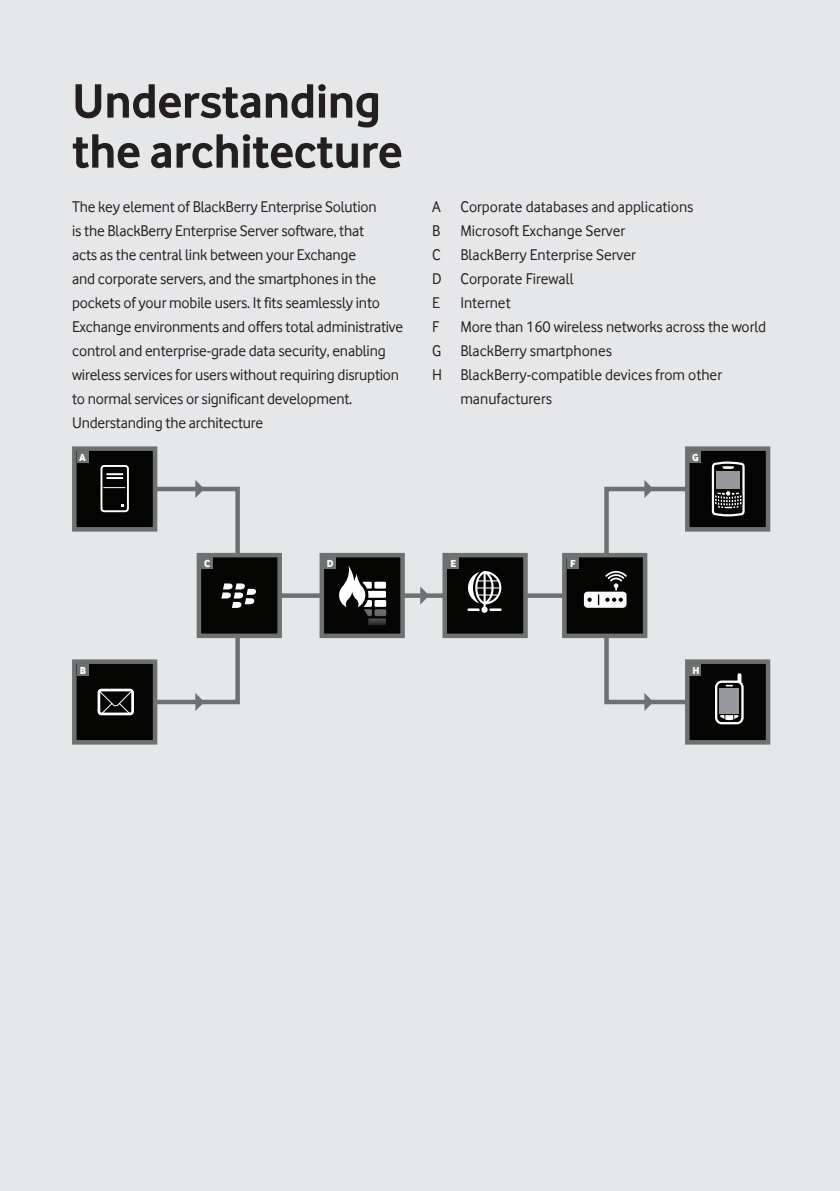
<style>
.page{position:relative;width:840px;height:1191px;background:#fff}
.page>*{position:absolute;margin:0;border:0;box-sizing:border-box;transform-origin:0 0}
.t1{font:700 50px/50px "Vodafone Rg";letter-spacing:-.01em;color:#231f20}
.t2{font:16px/24px "Vodafone Rg";letter-spacing:-.01em;color:#231f20}
.t3{font:10.6px "Vodafone Ex B";color:#fff}
</style>
<div class="page">
<div style="left:0;top:0;width:839px;height:1191px;background:#e6e7e9"></div>
<div style="left:74px;top:448px;width:81px;height:81px;background:#040503"></div>
<div style="left:72px;top:446px;width:85px;height:85px;border:5px solid #6e7172"></div>
<svg style="left:72px;top:484px;width:639px;height:261px"></svg>
<div style="left:687px;top:448px;width:80px;height:81px;background:#040503"></div>
<div style="left:684px;top:446px;width:85px;height:85px;border:5px solid #6e7172"></div>
<svg style="left:259px;top:591px;width:512px;height:154px"></svg>
<div style="left:321px;top:555px;width:81px;height:81px;background:#040503"></div>
<div style="left:319px;top:553px;width:85px;height:85px;border:5px solid #6e7172"></div>
<div style="left:444px;top:555px;width:81px;height:81px;background:#040503"></div>
<div style="left:442px;top:553px;width:85px;height:85px;border:5px solid #6e7172"></div>
<div style="left:199px;top:555px;width:80px;height:81px;background:#040503"></div>
<div style="left:196px;top:553px;width:86px;height:85px;border:5px solid #6e7172"></div>
<div style="left:564px;top:555px;width:80px;height:81px;background:#040503"></div>
<div style="left:561px;top:553px;width:86px;height:85px;border:5px solid #6e7172"></div>
<svg style="left:711px;top:461px;width:34px;height:56px"></svg>
<div style="left:100px;top:465px;width:29px;height:47px;border:2px solid #fff;border-radius:3px"></div>
<svg style="left:467px;top:571px;width:34px;height:42px"></svg>
<svg style="left:583px;top:571px;width:43px;height:37px"></svg>
<svg style="left:714px;top:673px;width:29px;height:51px"></svg>
<div style="left:719px;top:688px;width:19px;height:25px;background:#96989b"></div>
<div style="left:97px;top:688px;width:37px;height:27px;border:3px solid #fff;border-radius:3px"></div>
<svg style="left:98px;top:473px;width:158px;height:242px"></svg>
<svg style="left:420px;top:586px;width:9px;height:18px"></svg>
<svg style="left:644px;top:480px;width:9px;height:18px"></svg>
<svg style="left:644px;top:693px;width:9px;height:18px"></svg>
<div style="left:76px;top:451px;width:12px;height:12px;background:#6e7172"></div>
<div style="left:76px;top:664px;width:12px;height:12px;background:#6e7172"></div>
<div style="left:201px;top:557px;width:12px;height:12px;background:#6e7172"></div>
<div style="left:324px;top:557px;width:12px;height:12px;background:#6e7172"></div>
<div style="left:446px;top:557px;width:12px;height:12px;background:#6e7172"></div>
<div style="left:566px;top:557px;width:12px;height:12px;background:#6e7172"></div>
<div style="left:689px;top:451px;width:12px;height:12px;background:#6e7172"></div>
<div style="left:689px;top:664px;width:12px;height:12px;background:#6e7172"></div>
<svg style="left:339px;top:566px;width:47px;height:59px"></svg>
<h1 class="t1" style="left:72px;top:75px;width:332px">Understanding the architecture</h1>
<p class="t2" style="left:72px;top:194px;width:332px">The key element of BlackBerry Enterprise Solution<br>is the BlackBerry Enterprise Server software, that<br>acts as the central link between your Exchange<br>and corporate servers, and the smartphones in the pockets of your mobile users. It fits seamlessly into Exchange environments and offers total administrative control and enterprise-grade data security, enabling wireless services for users without requiring disruption to normal services or significant development.<br>Understanding the architecture</p>
<p class="t2" style="left:432px;top:194px;width:263px">A Corporate databases and applications<br>B</p>
<p class="t2" style="left:432px;top:218px;width:205px;text-indent:28px">Microsoft Exchange Server<br>C BlackBerry Enterprise Server<br>D Corporate Firewall<br>E</p>
<p class="t2" style="left:460px;top:290px;width:52px">Internet</p>
<p class="t2" style="left:432px;top:314px;width:9px">F</p>
<p class="t2" style="left:460px;top:314px;width:307px">More than 160 wireless networks across the world</p>
<p class="t2" style="left:432px;top:338px;width:181px">G BlackBerry smartphones</p>
<p class="t2" style="left:432px;top:362px;width:291px">H BlackBerry-compatible devices from other</p>
<p class="t2" style="left:460px;top:386px;width:93px">manufacturers</p>
<p class="t3" style="left:79px;top:451px;width:8px">A</p>
<p class="t3" style="left:80px;top:664px;width:8px">B</p>
<p class="t3" style="left:204px;top:557px;width:8px">C</p>
<p class="t3" style="left:327px;top:557px;width:8px">D</p>
<p class="t3" style="left:450px;top:557px;width:7px">E</p>
<p class="t3" style="left:570px;top:557px;width:7px">F</p>
<p class="t3" style="left:691px;top:451px;width:8px">G</p>
<p class="t3" style="left:692px;top:664px;width:9px">H</p>
</div>
